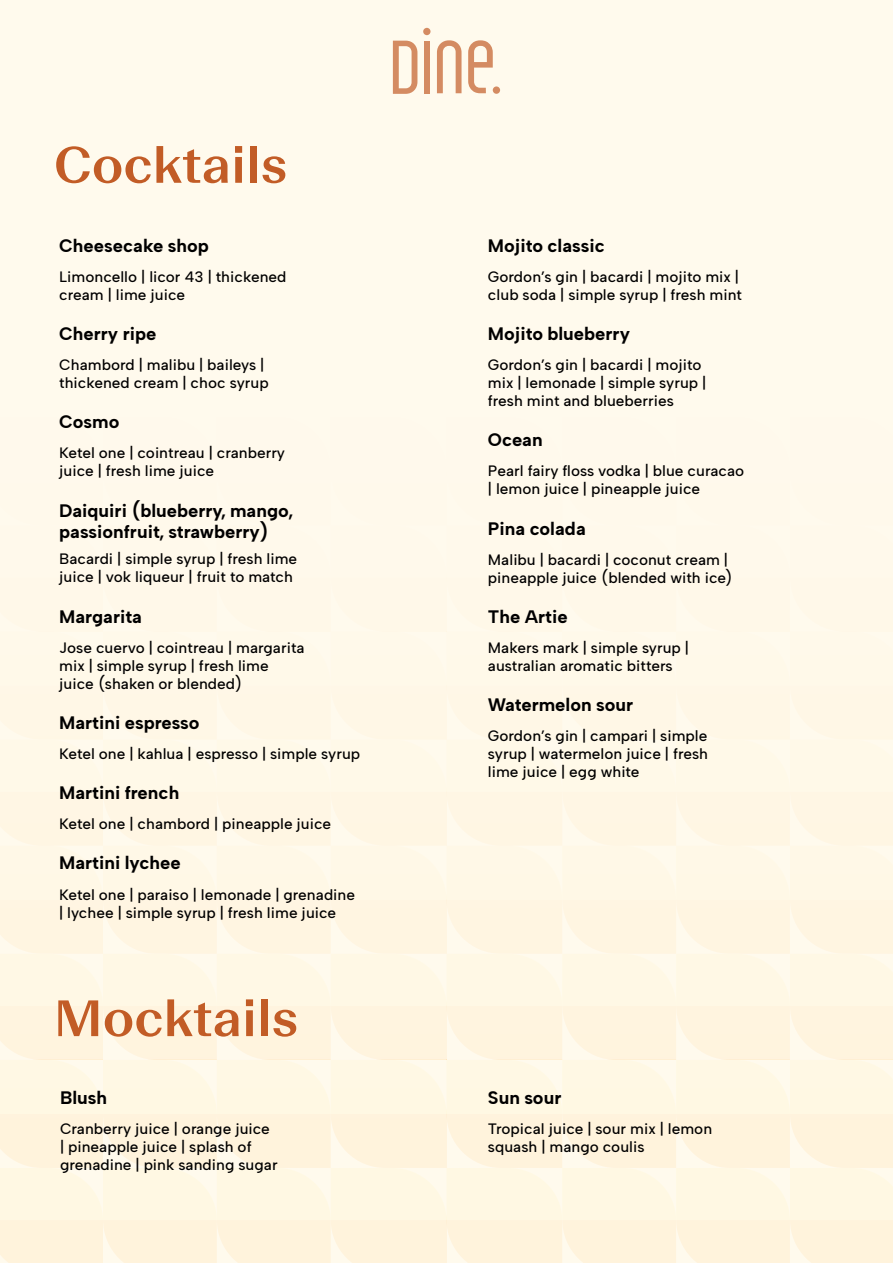
<style>
.page{position:relative;width:893px;height:1263px;background:#fffaed}
.page>*{position:absolute;margin:0;border:0;box-sizing:border-box;transform-origin:0 0}
.t1{font:500 51px "Beausite Fit Trial";color:#c25c26}
.t2{font:700 18px/21.6px "Albert Sans";color:#000}
.t3{font:500 15px/18px "Albert Sans";color:#000}
</style>
<div class="page">
<div style="left:0;top:792px;width:893px;height:471px;background:#fff6e3"></div>
<svg style="left:393px;top:41px;width:24px;height:53px"></svg>
<div style="left:424px;top:41px;width:6px;height:52px;background:#d48b62"></div>
<svg style="left:437px;top:40px;width:25px;height:53px"></svg>
<svg style="left:468px;top:40px;width:25px;height:53px"></svg>
<div style="left:423px;top:28px;width:7px;height:7px;background:#d48b62;border-radius:50%"></div>
<svg style="left:493px;top:86px;width:7px;height:8px"></svg>
<h1 class="t1" style="left:54px;top:146px;width:235px">Cocktails</h1>
<p class="t2" style="left:59px;top:235px;width:151px">Cheesecake shop</p>
<p class="t3" style="left:59px;top:268px;width:229px">Limoncello | licor 43 | thickened cream | lime juice</p>
<p class="t2" style="left:59px;top:323px;width:99px">Cherry ripe</p>
<p class="t3" style="left:59px;top:356px;width:211px">Chambord | malibu | baileys | thickened cream | choc syrup</p>
<p class="t2" style="left:59px;top:411px;width:62px">Cosmo</p>
<p class="t3" style="left:59px;top:444px;width:227px">Ketel one | cointreau | cranberry juice | fresh lime juice</p>
<p class="t2" style="left:59px;top:499px;width:235px">Daiquiri (blueberry, mango, passionfruit, strawberry)</p>
<p class="t3" style="left:59px;top:550px;width:240px">Bacardi | simple syrup | fresh lime juice | vok liqueur | fruit to match</p>
<p class="t2" style="left:59px;top:605px;width:84px">Margarita</p>
<p class="t3" style="left:59px;top:638px;width:247px">Jose cuervo | cointreau | margarita mix | simple syrup | fresh lime juice (shaken or blended)</p>
<p class="t2" style="left:59px;top:712px;width:142px">Martini espresso</p>
<p class="t3" style="left:59px;top:745px;width:303px">Ketel one | kahlua | espresso | simple syrup</p>
<p class="t2" style="left:59px;top:782px;width:122px">Martini french</p>
<p class="t3" style="left:59px;top:815px;width:274px">Ketel one | chambord | pineapple juice</p>
<p class="t2" style="left:59px;top:852px;width:123px">Martini lychee</p>
<p class="t3" style="left:59px;top:885px;width:297px">Ketel one | paraiso | lemonade | grenadine | lychee | simple syrup | fresh lime juice</p>
<h1 class="t1" style="left:54px;top:999px;width:246px">Mocktails</h1>
<p class="t2" style="left:60px;top:1087px;width:49px">Blush</p>
<p class="t3" style="left:60px;top:1120px;width:219px">Cranberry juice | orange juice | pineapple juice | splash of grenadine | pink sanding sugar</p>
<p class="t2" style="left:488px;top:235px;width:118px">Mojito classic</p>
<p class="t3" style="left:488px;top:268px;width:256px">Gordon’s gin | bacardi | mojito mix | club soda | simple syrup | fresh mint</p>
<p class="t2" style="left:488px;top:323px;width:144px">Mojito blueberry</p>
<p class="t3" style="left:488px;top:356px;width:220px">Gordon’s gin | bacardi | mojito mix | lemonade | simple syrup | fresh mint and blueberries</p>
<p class="t2" style="left:488px;top:429px;width:56px">Ocean</p>
<p class="t3" style="left:488px;top:462px;width:258px">Pearl fairy floss vodka | blue curacao | lemon juice | pineapple juice</p>
<p class="t2" style="left:488px;top:517px;width:99px">Pina colada</p>
<p class="t3" style="left:488px;top:550px;width:247px">Malibu | bacardi | coconut cream | pineapple juice (blended with ice)</p>
<p class="t2" style="left:488px;top:606px;width:81px">The Artie</p>
<p class="t3" style="left:488px;top:639px;width:203px">Makers mark | simple syrup | australian aromatic bitters</p>
<p class="t2" style="left:488px;top:694px;width:147px">Watermelon sour</p>
<p class="t3" style="left:488px;top:727px;width:222px;text-align:justify">Gordon’s gin | campari | simple syrup | watermelon juice | fresh lime juice | egg white</p>
<p class="t2" style="left:488px;top:1087px;width:75px">Sun sour</p>
<p class="t3" style="left:488px;top:1120px;width:226px">Tropical juice | sour mix | lemon squash | mango coulis</p>
</div>
